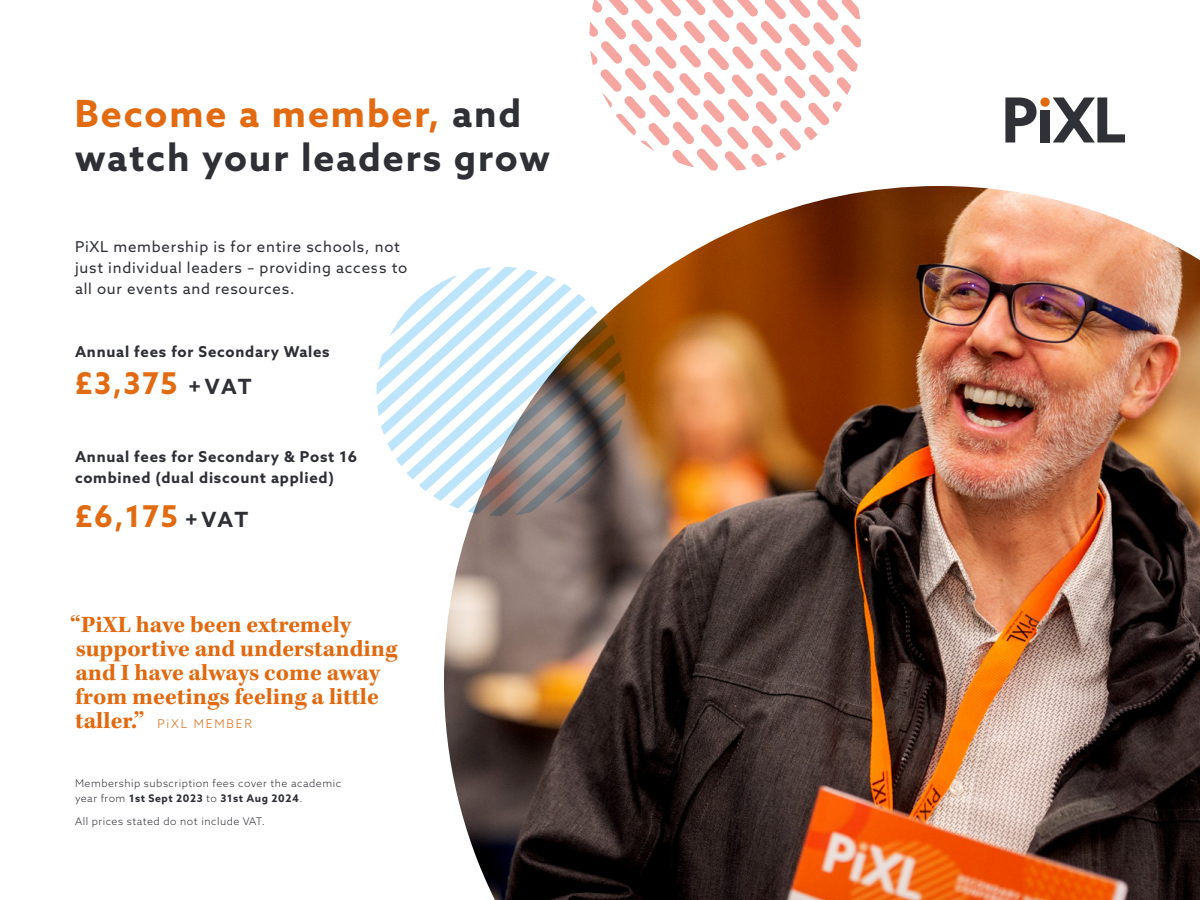
<style>
.page{position:relative;width:1200px;height:900px;background:#fff}
.page>*{position:absolute;margin:0;border:0;box-sizing:border-box;transform-origin:0 0}
.t1{font:700 37.5px/43.5px "Azo Sans";letter-spacing:.05em;color:#2e3036}
.t2{font:700 30px "Azo Sans";letter-spacing:.05em;color:#e26a11}
.t3{font:700 24px/24px "Kepler Std";color:#e1690f}
.t4{font:15px/21px "Azo Sans";letter-spacing:.05em;color:#2e3036}
.t5{font:700 15px/21px "Azo Sans";letter-spacing:.05em;color:#2e3036}
.t6{font:300 12px "Azo Sans";letter-spacing:.15em;color:#e1690f}
.t7{font:300 10.5px/15.5px "Azo Sans";letter-spacing:.05em;color:#2e3036}
.s1{color:#e26a11}
.s2{font-size:21px;color:#2e3036}
.s3{font-family:"Kepler Std";font-weight:700;font-size:24px}
.s4{font-weight:700}
</style>
<div class="page">
<svg style="left:1005px;top:98px;width:32px;height:45px"></svg>
<div style="left:1040px;top:110px;width:10px;height:32px;background:#2f3137"></div>
<svg style="left:1053px;top:98px;width:72px;height:44px"></svg>
<div style="left:1040px;top:98px;width:10px;height:9px;background:#e1690f;border-radius:50%"></div>
<img style="left:444px;top:186px;width:756px;height:714px">
<svg style="left:376px;top:267px;width:250px;height:249px"></svg>
<svg style="left:590px;top:0;width:271px;height:171px"></svg>
<h1 class="t1" style="left:75px;top:91px;width:477px"><span class="s1">Become a member,</span> and watch your leaders grow</h1>
<h3 class="t4" style="left:75px;top:236px;width:334px">PiXL membership is for entire schools, not just individual leaders – providing access to all our events and resources.</h3>
<h3 class="t5" style="left:75px;top:341px;width:256px">Annual fees for Secondary Wales</h3>
<h2 class="t2" style="left:75px;top:363px;width:178px">£3,375 <span class="s2">+ VAT</span></h2>
<h3 class="t5" style="left:75px;top:446px;width:284px">Annual fees for Secondary &amp; Post 16 combined (dual discount applied)</h3>
<h2 class="t2" style="left:75px;top:496px;width:175px">£6,175 <span class="s2">+ VAT</span></h2>
<h3 class="t3" style="left:70px;top:613px;width:329px">“PiXL have been extremely supportive and understanding and I have always come away from meetings feeling a little</h3>
<p class="t6" style="left:75px;top:716px;width:178px"><span class="s3">taller.”</span> PiXL MEMBER</p>
<p class="t7" style="left:75px;top:775px;width:268px">Membership subscription fees cover the academic year from <span class="s4">1st Sept 2023</span> to <span class="s4">31st Aug 2024</span>.</p>
<p class="t7" style="left:75px;top:813px;width:191px">All prices stated do not include VAT.</p>
</div>
